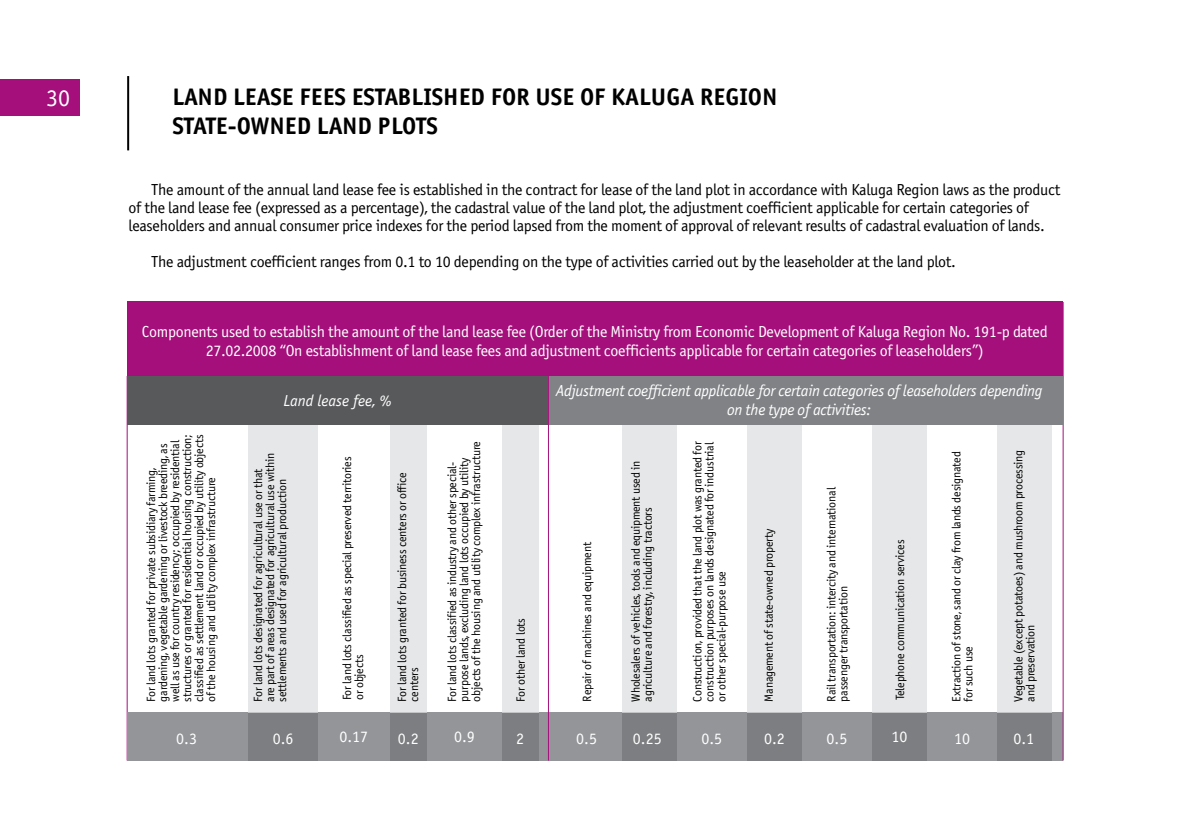
<style>
.page{position:relative;width:1191px;height:840px;background:#fff}
.page>*{position:absolute;margin:0;border:0;box-sizing:border-box;transform-origin:0 0}
.t1{font:700 24px/28.8px "Officina Sans C";color:#000}
.t2{font:24px "Officina Sans C";color:#fff}
.t3{font:16px/18px "Officina Sans C";letter-spacing:-.02em;color:#000}
.t4{font:16px/19.2px "Officina Sans C";letter-spacing:-.02em;color:#fff;text-align:center}
.t5{font:italic 16px/19.2px "Officina Sans C";letter-spacing:-.02em;color:#fff;text-align:center}
.t6{font:italic 16px "Officina Sans C";color:#fff}
.t7{font:12px/12px "Officina Sans C";letter-spacing:-.02em;color:#000}
</style>
<div class="page">
<div style="left:0;top:79px;width:79px;height:37px;background:#a50f7b"></div>
<div style="left:548px;top:711px;width:515px;height:49px;background:#939598"></div>
<hr style="left:127px;top:376px;width:1px;height:384px;background:#a50f7b">
<hr style="left:1062px;top:302px;width:1px;height:458px;background:#a50f7b">
<div style="left:127px;top:302px;width:935px;height:74px;background:#a50f7b"></div>
<div style="left:127px;top:376px;width:421px;height:48px;background:#58595b"></div>
<div style="left:549px;top:376px;width:513px;height:48px;background:#808285"></div>
<div style="left:127px;top:711px;width:422px;height:49px;background:#939598"></div>
<hr style="left:127px;top:76px;width:2px;height:74px;background:#000">
<div style="left:622px;top:424px;width:54px;height:287px;background:#e6e7e8"></div>
<div style="left:622px;top:711px;width:54px;height:49px;background:#7d7e81"></div>
<div style="left:248px;top:424px;width:70px;height:287px;background:#e6e7e8"></div>
<div style="left:248px;top:711px;width:70px;height:49px;background:#7d7e81"></div>
<div style="left:997px;top:424px;width:54px;height:287px;background:#e6e7e8"></div>
<div style="left:997px;top:711px;width:54px;height:49px;background:#7d7e81"></div>
<div style="left:872px;top:424px;width:54px;height:287px;background:#e6e7e8"></div>
<div style="left:872px;top:711px;width:54px;height:49px;background:#7d7e81"></div>
<div style="left:390px;top:424px;width:36px;height:287px;background:#e6e7e8"></div>
<div style="left:390px;top:711px;width:36px;height:49px;background:#7d7e81"></div>
<div style="left:747px;top:424px;width:54px;height:287px;background:#e6e7e8"></div>
<div style="left:747px;top:711px;width:54px;height:49px;background:#7d7e81"></div>
<hr style="left:548px;top:376px;width:1px;height:384px;background:#a50f7b">
<div style="left:502px;top:424px;width:37px;height:287px;background:#e6e7e8"></div>
<div style="left:502px;top:711px;width:37px;height:49px;background:#7d7e81"></div>
<h1 class="t2" style="left:46px;top:84px;width:25px">30</h1>
<h1 class="t1" style="left:172px;top:83px;width:606px">LAND LEASE FEES ESTABLISHED FOR USE OF KALUGA REGION<br>STATE-OWNED LAND PLOTS</h1>
<p class="t3" style="left:129px;top:181px;width:933px;text-indent:23px">The amount of the annual land lease fee is established in the contract for lease of the land plot in accordance with Kaluga Region laws as the product of the land lease fee (expressed as a percentage), the cadastral value of the land plot, the adjustment coefficient applicable for certain categories of leaseholders and annual consumer price indexes for the period lapsed from the moment of approval of relevant results of cadastral evaluation of lands.</p>
<h2 class="t3" style="left:151px;top:253px;width:806px">The adjustment coefficient ranges from 0.1 to 10 depending on the type of activities carried out by the leaseholder at the land plot.</h2>
<p class="t4" style="left:142px;top:322px;width:907px">Components used to establish the amount of the land lease fee (Order of the Ministry from Economic Development of Kaluga Region No. 191-p dated<br>27.02.2008 “On establishment of land lease fees and adjustment coefficients applicable for certain categories of leaseholders”)</p>
<h2 class="t5" style="left:556px;top:381px;width:488px">Adjustment coefficient applicable for certain categories of leaseholders depending on the type of activities:</h2>
<h2 class="t6" style="left:283px;top:391px;width:110px">Land lease fee, %</h2>
<p class="t7" style="left:145px;top:701px;width:269px;rotate:-90deg">For land lots granted for private subsidiary farming, gardening, vegetable gardening or livestock breeding, as well as use for country residency; occupied by residential structures or granted for residential housing construction; classified as settlement land or occupied by utility objects of the housing and utility complex infrastructure</p>
<h2 class="t4" style="left:176px;top:728px;width:22px">0.3</h2>
<p class="t7" style="left:252px;top:701px;width:250px;rotate:-90deg">For land lots designated for agricultural use or that are part of areas designated for agricultural use within settlements and used for agricultural production</p>
<h2 class="t4" style="left:273px;top:728px;width:22px">0.6</h2>
<p class="t7" style="left:341px;top:699px;width:245px;rotate:-90deg">For land lots classified as special preserved territories or objects</p>
<h2 class="t4" style="left:339px;top:727px;width:30px">0.17</h2>
<p class="t7" style="left:396px;top:701px;width:230px;rotate:-90deg">For land lots granted for business centers or office centers</p>
<h2 class="t4" style="left:398px;top:728px;width:22px">0.2</h2>
<p class="t7" style="left:446px;top:701px;width:261px;rotate:-90deg">For land lots classified as industry and other special&shy;purpose lands, excluding land lots occupied by utility objects of the housing and utility complex infrastructure</p>
<h2 class="t4" style="left:454px;top:727px;width:22px">0.9</h2>
<p class="t7" style="left:692px;top:701px;width:261px;text-align:justify;rotate:-90deg">Construction, provided that the land plot was granted for construction purposes on lands designated for industrial or other special-purpose use</p>
<h2 class="t4" style="left:701px;top:728px;width:22px">0.5</h2>
<p class="t7" style="left:630px;top:701px;width:242px;rotate:-90deg">Wholesalers of vehicles, tools and equipment used in agriculture and forestry, including tractors</p>
<h2 class="t4" style="left:633px;top:728px;width:30px">0.25</h2>
<p class="t7" style="left:825px;top:701px;width:216px;rotate:-90deg">Rail transportation: intercity and international passenger transportation</p>
<p class="t7" style="left:763px;top:701px;width:174px;rotate:-90deg">Management of state-owned property</p>
<h2 class="t4" style="left:764px;top:728px;width:22px">0.2</h2>
<p class="t7" style="left:581px;top:701px;width:161px;rotate:-90deg">Repair of machines and equipment</p>
<h2 class="t4" style="left:576px;top:728px;width:22px">0.5</h2>
<p class="t7" style="left:515px;top:701px;width:85px;rotate:-90deg">For other land lots</p>
<h2 class="t4" style="left:516px;top:728px;width:9px">2</h2>
<h2 class="t4" style="left:826px;top:728px;width:22px">0.5</h2>
<p class="t7" style="left:894px;top:699px;width:162px;rotate:-90deg">Telephone communication services</p>
<h2 class="t4" style="left:891px;top:727px;width:17px">10</h2>
<p class="t7" style="left:950px;top:701px;width:251px;rotate:-90deg">Extraction of stone, sand or clay from lands designated for such use</p>
<h2 class="t4" style="left:954px;top:728px;width:17px">10</h2>
<p class="t7" style="left:1012px;top:701px;width:253px;rotate:-90deg">Vegetable (except potatoes) and mushroom processing and preservation</p>
<h2 class="t4" style="left:1013px;top:728px;width:22px">0.1</h2>
</div>
